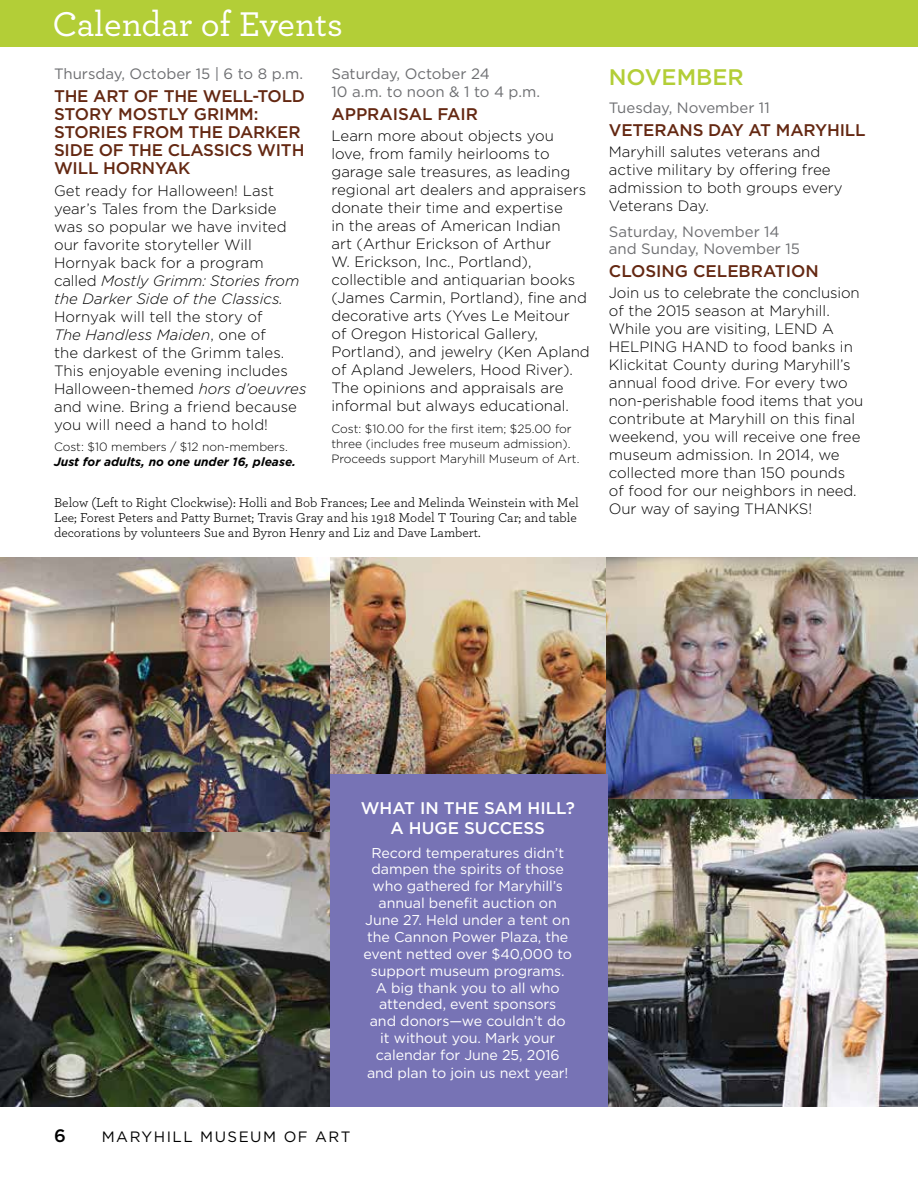
<style>
.page{position:relative;width:918px;height:1188px;background:#fff}
.page>*{position:absolute;margin:0;border:0;box-sizing:border-box;transform-origin:0 0}
.t1{font:500 36px "Archer";color:#fff}
.t2{font:500 22.5px "Gotham";color:#b3ce37}
.t3{font:500 18px "Gotham";color:#000}
.t4{font:500 16.8px/18px "Gotham";letter-spacing:-.01em;color:#642812}
.t5{font:500 16.8px/19.5px "Gotham";color:#fff;text-align:center}
.t6{font:300 15px/18px "Gotham";color:#000}
.t7{font:15px/18px "Gotham";color:#6d6e71}
.t8{font:15px "Gotham";letter-spacing:.1em;color:#000}
.t9{font:14.25px/17px "Gotham";letter-spacing:-.005em;color:#fff;text-align:center}
.t10{font:13.5px/15px "Archer";color:#000}
.t11{font:300 12px/15px "Gotham";color:#000}
.t12{font:italic 700 12px "Gotham";color:#000}
.s1{font-style:italic}
</style>
<div class="page">
<div style="left:0;top:0;width:918px;height:47px;background:#b3ce37"></div>
<img style="left:606px;top:557px;width:312px;height:243px">
<img style="left:0;top:557px;width:330px;height:276px">
<img style="left:608px;top:800px;width:310px;height:307px">
<img style="left:330px;top:557px;width:276px;height:217px">
<img style="left:0;top:833px;width:330px;height:274px">
<div style="left:330px;top:774px;width:278px;height:333px;background:#7773b5"></div>
<h1 class="t1" style="left:52px;top:-2px;width:292px">Calendar of Events</h1>
<p class="t7" style="left:54px;top:64px;width:251px">Thursday, October 15 | 6 to 8 p.m.</p>
<p class="t4" style="left:54px;top:87px;width:253px">THE ART OF THE WELL-TOLD<br>STORY MOSTLY GRIMM:<br>STORIES FROM THE DARKER<br>SIDE OF THE CLASSICS WITH<br>WILL HORNYAK</p>
<p class="t6" style="left:54px;top:181px;width:247px">Get ready for Halloween! Last year’s Tales from the Darkside was so popular we have invited our favorite storyteller Will<br>Hornyak back for a program called <span class="s1">Mostly Grimm: Stories from the Darker Side of the Classics.</span></p>
<p class="t6" style="left:54px;top:307px;width:254px">Hornyak will tell the story of<br><span class="s1">The Handless Maiden</span>, one of<br>the darkest of the Grimm tales.<br>This enjoyable evening includes<br>Halloween-themed <span class="s1">hors d’oeuvres </span>and wine. Bring a friend because you will need a hand to hold!</p>
<p class="t11" style="left:54px;top:439px;width:235px">Cost: $10 members / $12 non-members.</p>
<p class="t12" style="left:54px;top:454px;width:244px">Just for adults, no one under 16, please.</p>
<p class="t7" style="left:331px;top:64px;width:210px">Saturday, October 24<br>10 a.m. to noon &amp; 1 to 4 p.m.</p>
<p class="t4" style="left:331px;top:105px;width:148px">APPRAISAL FAIR</p>
<p class="t6" style="left:331px;top:126px;width:260px">Learn more about objects you love, from family heirlooms to garage sale treasures, as leading regional art dealers and appraisers donate their time and expertise<br>in the areas of American Indian<br>art (Arthur Erickson of Arthur<br>W. Erickson, Inc., Portland), collectible and antiquarian books (James Carmin, Portland), fine and decorative arts (Yves Le Meitour<br>of Oregon Historical Gallery,<br>Portland), and jewelry (Ken Apland of Apland Jewelers, Hood River).<br>The opinions and appraisals are informal but always educational.</p>
<p class="t11" style="left:331px;top:421px;width:250px">Cost: $10.00 for the first item; $25.00 for three (includes free museum admission).<br>Proceeds support Maryhill Museum of Art.</p>
<p class="t10" style="left:54px;top:494px;width:526px">Below (Left to Right Clockwise): Holli and Bob Frances; Lee and Melinda Weinstein with Mel<br>Lee; Forest Peters and Patty Burnet; Travis Gray and his 1918 Model T Touring Car; and table decorations by volunteers Sue and Byron Henry and Liz and Dave Lambert.</p>
<h2 class="t2" style="left:609px;top:62px;width:136px">NOVEMBER</h2>
<p class="t7" style="left:609px;top:98px;width:162px">Tuesday, November 11</p>
<p class="t4" style="left:609px;top:121px;width:258px">VETERANS DAY AT MARYHILL</p>
<p class="t6" style="left:609px;top:142px;width:235px">Maryhill salutes veterans and active military by offering free admission to both groups every<br>Veterans Day.</p>
<p class="t7" style="left:609px;top:224px;width:193px;line-height:16.5px">Saturday, November 14 and Sunday, November 15</p>
<p class="t4" style="left:609px;top:262px;width:211px">CLOSING CELEBRATION</p>
<p class="t6" style="left:609px;top:283px;width:256px">Join us to celebrate the conclusion of the 2015 season at Maryhill.<br>While you are visiting, LEND A<br>HELPING HAND to food banks in<br>Klickitat County during Maryhill’s annual food drive. For every two non-perishable food items that you contribute at Maryhill on this final weekend, you will receive one free museum admission. In 2014, we collected more than 150 pounds of food for our neighbors in need.<br>Our way of saying THANKS!</p>
<p class="t5" style="left:361px;top:799px;width:216px">WHAT IN THE SAM HILL?<br>A HUGE SUCCESS</p>
<p class="t9" style="left:363px;top:844px;width:210px">Record temperatures didn’t dampen the spirits of those who gathered for Maryhill’s annual benefit auction on<br>June 27. Held under a tent on the Cannon Power Plaza, the event netted over $40,000 to support museum programs.<br>A big thank you to all who attended, event sponsors<br>and donors—we couldn’t do it without you. Mark your calendar for June 25, 2016 and plan to join us next year!</p>
<p class="t3" style="left:54px;top:1124px;width:13px">6</p>
<p class="t8" style="left:102px;top:1128px;width:250px">MARYHILL MUSEUM OF ART</p>
</div>
